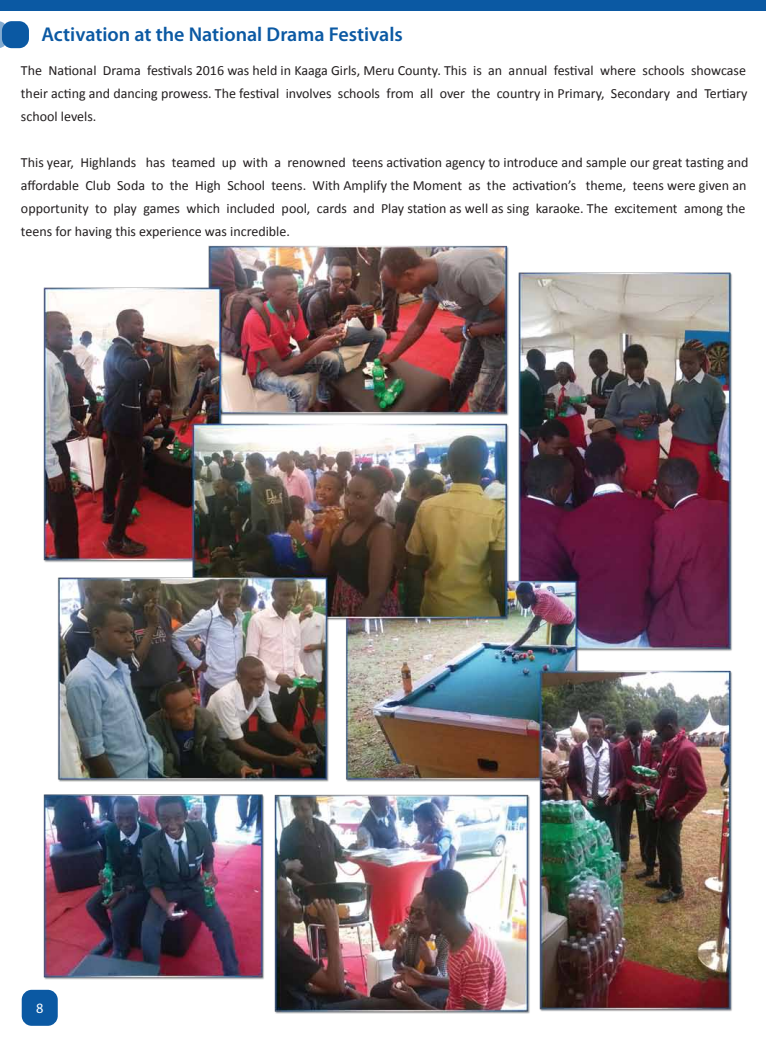
<style>
.page{position:relative;width:766px;height:1049px;background:#fff}
.page>*{position:absolute;margin:0;border:0;box-sizing:border-box;transform-origin:0 0}
.t1{font:600 20px "Myriad Pro";color:#0b59a3}
.t2{font:14.2px "Myriad Pro";color:#fff}
.t3{font:14px/23px "Calibri";color:#231f20;text-align:justify}
</style>
<div class="page">
<img style="left:16px;top:21px;width:716px;height:1001px">
<div style="left:0;top:0;width:765px;height:10px;background:#0b59a3"></div>
<div style="left:22px;top:990px;width:36px;height:36px;background:#0b59a3;border-radius:10px"></div>
<svg style="left:0;top:21px;width:8px;height:27px"></svg>
<div style="left:2px;top:21px;width:27px;height:27px;background:#0b59a3;border-radius:10px"></div>
<h1 class="t1" style="left:41px;top:22px;width:363px">Activation at the National Drama Festivals</h1>
<p class="t3" style="left:21px;top:59px;width:728px">The National Drama festivals 2016 was held in Kaaga Girls, Meru County. This is an annual festival where schools showcase their acting and dancing prowess. The festival involves schools from all over the country in Primary, Secondary and Tertiary school levels.</p>
<p class="t3" style="left:21px;top:151px;width:728px;text-align:left">This year, Highlands has teamed up with a renowned teens activation agency to introduce and sample our great tasting and affordable Club Soda to the High School teens. With Amplify the Moment as the activation’s theme, teens were given an opportunity to play games which included pool, cards and Play station as well as sing karaoke. The excitement among the teens for having this experience was incredible.</p>
<p class="t2" style="left:36px;top:999px;width:9px">8</p>
</div>
